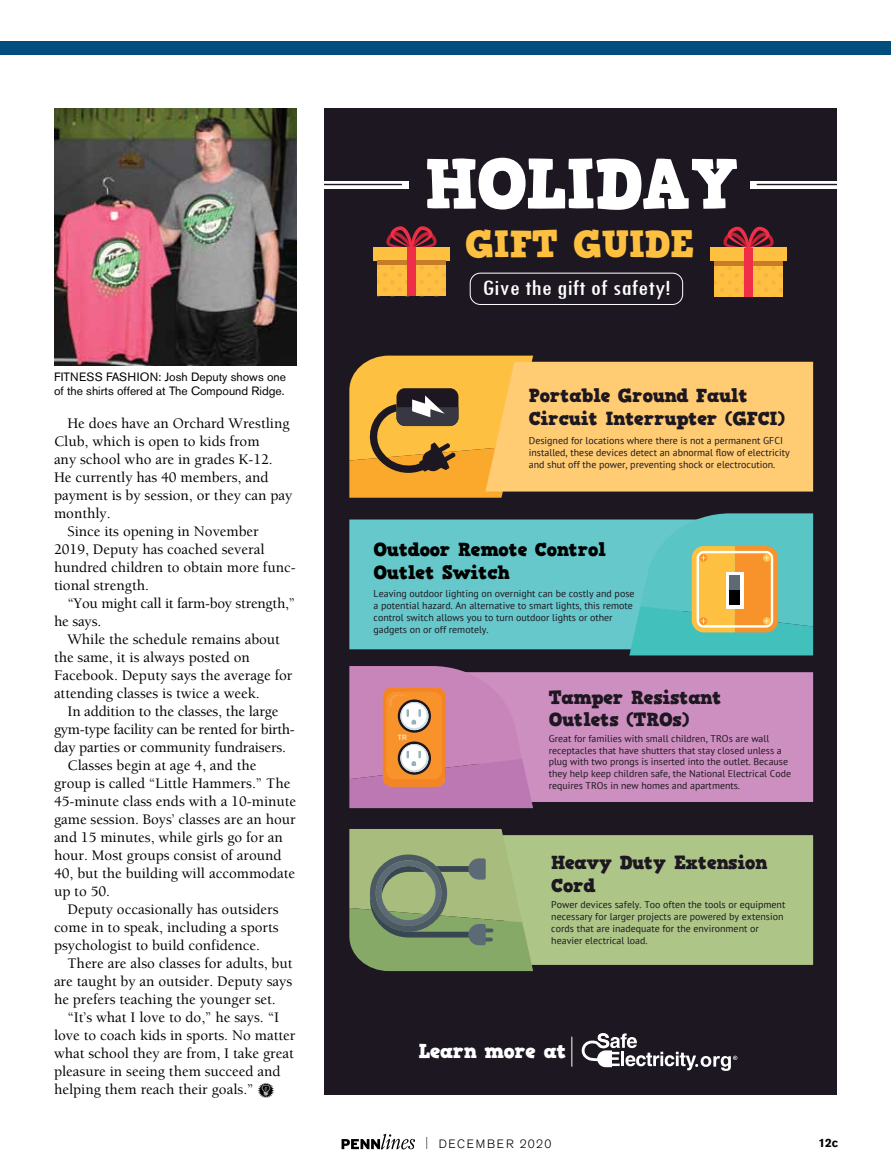
<style>
.page{position:relative;width:891px;height:1175px;background:#fff}
.page>*{position:absolute;margin:0;border:0;box-sizing:border-box;transform-origin:0 0}
.t1{font:70.5px "HVD Comic Serif Pro";letter-spacing:-.02em;color:#fff}
.t2{font:37.8px "HVD Comic Serif Pro";letter-spacing:-.02em;color:#fec041}
.t3{font:condensed 22.5px "Tw Cen";color:#fff;scale:1.25 1}
.t4{font:20.1px "HVD Comic Serif Pro";letter-spacing:-.02em;color:#fff}
.t5{font:18.9px/22.6px "HVD Comic Serif Pro";letter-spacing:-.02em;color:#1c1720}
.t6{font:18.9px/22.6px "HVD Comic Serif Pro";letter-spacing:-.02em;color:#000}
.t7{font:500 15px "Berkeley Std";color:#000}
.t8{font:500 15px "Berkeley Std";letter-spacing:-.02em;color:#000}
.t9{font:12px/14.4px "Akzidenz Grotesk BE";color:#000}
.t10{font:300 12px "Akzidenz Grotesk BE";letter-spacing:.13em;color:#000}
.t11{font:700 12px "Akzidenz Grotesk BE";color:#000}
.t12{font:9.9px/11.9px "PT Sans";color:#1c1720}
.t13{font:600 7.95px "Franklin Gothic";color:#fed3a9}
.s1{font-family:"PF Household Items";font-weight:400}
.s2{font-stretch:condensed}
</style>
<div class="page">
<div style="left:324px;top:108px;width:513px;height:986px;background:#1c1720"></div>
<div style="left:349px;top:519px;width:280px;height:130px;background:#66c8cb"></div>
<div style="left:533px;top:362px;width:280px;height:129px;background:#ffcb73"></div>
<div style="left:533px;top:672px;width:280px;height:130px;background:#cd8fbf"></div>
<div style="left:533px;top:835px;width:280px;height:130px;background:#adc587"></div>
<svg style="left:582px;top:1033px;width:155px;height:37px"></svg>
<div style="left:470px;top:273px;width:213px;height:32px;border:1px solid #fff;border-radius:10px"></div>
<svg style="left:324px;top:181px;width:84px;height:7px"></svg>
<svg style="left:750px;top:181px;width:87px;height:7px"></svg>
<hr style="left:324px;top:184px;width:77px;height:1px;background:#1c1720">
<hr style="left:757px;top:184px;width:80px;height:1px;background:#1c1720">
<svg style="left:629px;top:513px;width:184px;height:142px;background:#7ebb9f"></svg>
<svg style="left:726px;top:572px;width:18px;height:36px"></svg>
<div style="left:730px;top:575px;width:10px;height:15px;background:#5c6a76"></div>
<div style="left:730px;top:590px;width:10px;height:14px;background:#000"></div>
<svg style="left:377px;top:265px;width:69px;height:31px;background:#fdbd41"></svg>
<div style="left:373px;top:247px;width:77px;height:14px;background:#fec041"></div>
<hr style="left:377px;top:261px;width:69px;height:4px;background:#c77d28">
<div style="left:407px;top:247px;width:9px;height:49px;background:#ee2f47"></div>
<svg style="left:386px;top:226px;width:51px;height:21px"></svg>
<svg style="left:714px;top:266px;width:69px;height:31px;background:#fdbd41"></svg>
<div style="left:711px;top:248px;width:76px;height:13px;background:#fec041"></div>
<div style="left:714px;top:261px;width:69px;height:5px;background:#c77d28"></div>
<div style="left:744px;top:248px;width:9px;height:49px;background:#ee2f47"></div>
<svg style="left:723px;top:227px;width:51px;height:21px"></svg>
<svg style="left:571px;top:1037px;width:1px;height:29px"></svg>
<svg style="left:349px;top:829px;width:184px;height:142px;background:#8ca471"></svg>
<svg style="left:349px;top:666px;width:184px;height:142px;background:#c8859c"></svg>
<div style="left:398px;top:734px;width:9px;height:5px;background:#f7932a"></div>
<svg style="left:349px;top:355px;width:184px;height:143px;background:#daa443"></svg>
<svg style="left:342px;top:1133px;width:73px;height:16px"></svg>
<div style="left:0;top:41px;width:891px;height:13px;background:#014e7e"></div>
<img style="left:54px;top:108px;width:243px;height:257px">
<p class="t9" style="left:54px;top:369px;width:234px">FITNESS FASHION: Josh Deputy shows one of the shirts offered at The Compound Ridge.</p>
<p class="t7" style="left:68px;top:415px;width:224px">He does have an Orchard Wrestling</p>
<p class="t7" style="left:54px;top:433px;width:207px">Club, which is open to kids from</p>
<p class="t7" style="left:54px;top:451px;width:220px">any school who are in grades K-12.</p>
<p class="t7" style="left:54px;top:469px;width:216px">He currently has 40 members, and</p>
<p class="t7" style="left:54px;top:487px;width:240px">payment is by session, or they can pay</p>
<p class="t7" style="left:54px;top:505px;width:58px">monthly.</p>
<p class="t7" style="left:68px;top:523px;width:193px">Since its opening in November</p>
<p class="t7" style="left:54px;top:541px;width:212px">2019, Deputy has coached several</p>
<p class="t7" style="left:54px;top:559px;width:243px">hundred children to obtain more func-</p>
<p class="t7" style="left:54px;top:577px;width:97px">tional strength.</p>
<p class="t7" style="left:68px;top:595px;width:229px">“You might call it farm-boy strength,”</p>
<p class="t7" style="left:54px;top:613px;width:49px">he says.</p>
<p class="t7" style="left:68px;top:631px;width:214px">While the schedule remains about</p>
<p class="t7" style="left:54px;top:649px;width:197px">the same, it is always posted on</p>
<p class="t7" style="left:54px;top:667px;width:240px">Facebook. Deputy says the average for</p>
<p class="t7" style="left:54px;top:685px;width:207px">attending classes is twice a week.</p>
<p class="t7" style="left:68px;top:703px;width:212px">In addition to the classes, the large</p>
<p class="t8" style="left:54px;top:721px;width:242px">gym-type facility can be rented for birth-</p>
<p class="t7" style="left:54px;top:739px;width:234px">day parties or community fundraisers.</p>
<p class="t7" style="left:68px;top:757px;width:191px">Classes begin at age 4, and the</p>
<p class="t7" style="left:54px;top:775px;width:238px">group is called “Little Hammers.” The</p>
<p class="t7" style="left:54px;top:793px;width:244px">45-minute class ends with a 10-minute</p>
<p class="t7" style="left:54px;top:811px;width:243px">game session. Boys’ classes are an hour</p>
<p class="t7" style="left:54px;top:829px;width:230px">and 15 minutes, while girls go for an</p>
<p class="t7" style="left:54px;top:847px;width:229px">hour. Most groups consist of around</p>
<p class="t7" style="left:54px;top:865px;width:243px">40, but the building will accommodate</p>
<p class="t7" style="left:54px;top:883px;width:58px">up to 50.</p>
<p class="t7" style="left:68px;top:901px;width:213px">Deputy occasionally has outsiders</p>
<p class="t7" style="left:54px;top:919px;width:226px">come in to speak, including a sports</p>
<p class="t7" style="left:54px;top:937px;width:208px">psychologist to build confidence.</p>
<p class="t7" style="left:68px;top:955px;width:226px">There are also classes for adults, but</p>
<p class="t7" style="left:54px;top:973px;width:240px">are taught by an outsider. Deputy says</p>
<p class="t7" style="left:54px;top:991px;width:223px">he prefers teaching the younger set.</p>
<p class="t7" style="left:68px;top:1009px;width:213px">“It’s what I love to do,” he says. “I</p>
<p class="t7" style="left:54px;top:1027px;width:243px">love to coach kids in sports. No matter</p>
<p class="t7" style="left:54px;top:1045px;width:241px">what school they are from, I take great</p>
<p class="t7" style="left:54px;top:1063px;width:228px">pleasure in seeing them succeed and</p>
<p class="t7" style="left:54px;top:1081px;width:223px">helping them reach their goals.” <span class="s1">l</span></p>
<h1 class="t1" style="left:425px;top:136px;width:316px">HOLIDAY</h1>
<h2 class="t2" style="left:465px;top:218px;width:230px">GIFT GUIDE</h2>
<h3 class="t3" style="left:482px;top:275px;width:152px">Give the gift of safety!</h3>
<p class="t5" style="left:529px;top:384px;width:258px">Portable Ground Fault<br>Circuit Interrupter (GFCI)</p>
<p class="t12" style="left:529px;top:435px;width:263px">Designed for locations where there is not a permanent GFCI installed, these devices detect an abnormal flow of electricity and shut off the power, preventing shock or electrocution.</p>
<p class="t6" style="left:374px;top:538px;width:234px">Outdoor Remote Control<br>Outlet Switch</p>
<p class="t12" style="left:374px;top:587px;width:262px">Leaving outdoor lighting on overnight can be costly and pose a potential hazard. An alternative to smart lights, this remote control switch allows you to turn outdoor lights or other gadgets on or off remotely.</p>
<p class="t13" style="left:398px;top:732px;width:11px">TR</p>
<p class="t5" style="left:549px;top:686px;width:174px">Tamper Resistant<br>Outlets (TROs)</p>
<p class="t12" style="left:549px;top:732px;width:244px">Great for families with small children, TROs are wall receptacles that have shutters that stay closed unless a plug with two prongs is inserted into the outlet. Because they help keep children safe, the National Electrical Code requires TROs in new homes and apartments.</p>
<p class="t5" style="left:551px;top:851px;width:217px">Heavy Duty Extension<br>Cord</p>
<p class="t12" style="left:551px;top:898px;width:236px">Power devices safely. Too often the tools or equipment necessary for larger projects are powered by extension cords that are inadequate for the environment or heavier electrical load.</p>
<h3 class="t4" style="left:419px;top:1037px;width:149px">Learn more at</h3>
<p class="t10" style="left:426px;top:1137px;width:128px"><span class="s2">|</span> DECEMBER 2020</p>
<p class="t11" style="left:818px;top:1135px;width:21px">12c</p>
</div>
